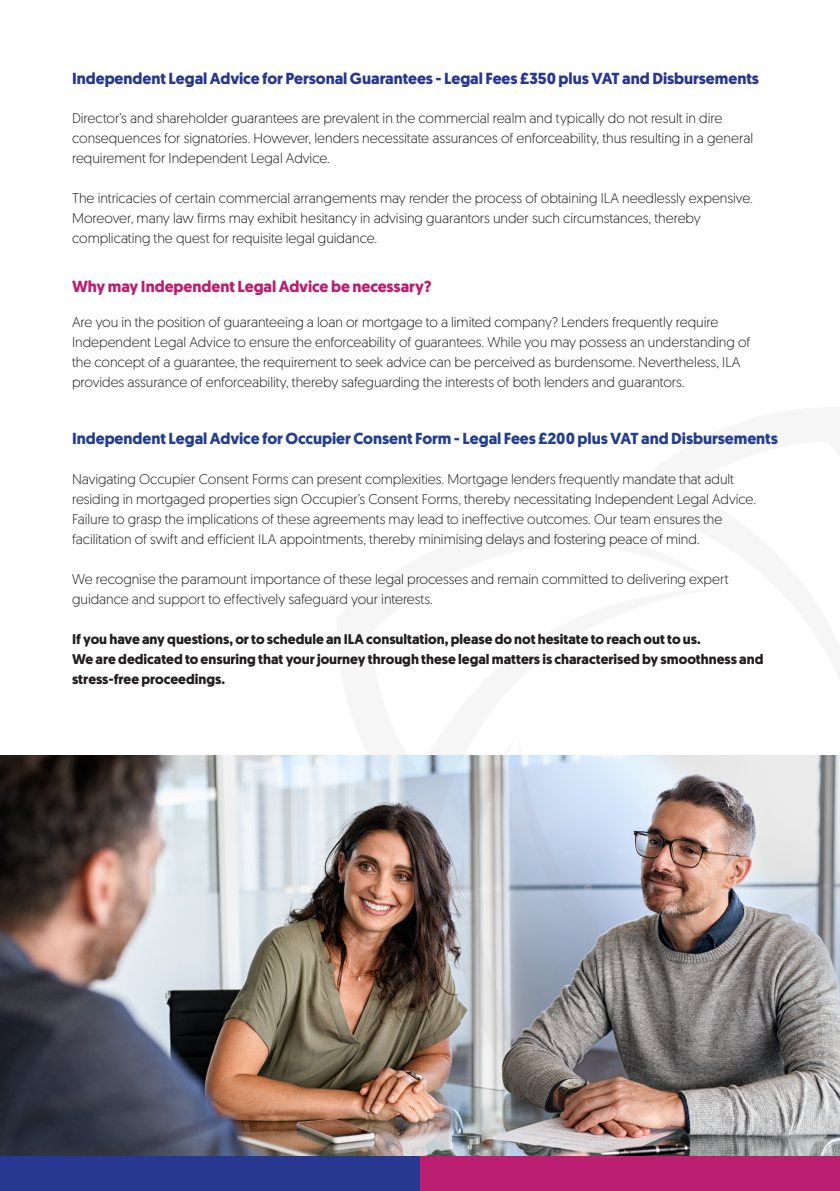
<style>
.page{position:relative;width:840px;height:1191px;background:#fff}
.page>*{position:absolute;margin:0;border:0;box-sizing:border-box;transform-origin:0 0}
.t1{font:700 16px "Geomanist";letter-spacing:-.005em;color:#253f8e}
.t2{font:700 16px "Geomanist";letter-spacing:-.005em;color:#283890}
.t3{font:700 16px "Geomanist";letter-spacing:-.005em;color:#bb1f71}
.t4{font:300 14px/20px "Geomanist";letter-spacing:-.005em;color:#231f20}
.t5{font:700 14px/20px "Geomanist";color:#231f20}
</style>
<div class="page">
<img style="left:0;top:755px;width:839px;height:402px">
<div style="left:0;top:1157px;width:420px;height:34px;background:#283890"></div>
<div style="left:420px;top:1157px;width:419px;height:34px;background:#bb1f71"></div>
<img style="left:364px;top:841px;width:406px;height:278px">
<svg style="left:336px;top:755px;width:326px;height:86px;background:#bbc4d1"></svg>
<div style="left:616px;top:755px;width:46px;height:39px;background:#e3f1fb"></div>
<img style="left:662px;top:755px;width:177px;height:339px">
<p class="t2" style="left:72px;top:68px;width:688px">Independent Legal Advice for Personal Guarantees - Legal Fees £350 plus VAT and Disbursements</p>
<p class="t4" style="left:72px;top:108px;width:682px">Director’s and shareholder guarantees are prevalent in the commercial realm and typically do not result in dire consequences for signatories. However, lenders necessitate assurances of enforceability, thus resulting in a general requirement for Independent Legal Advice.</p>
<p class="t4" style="left:72px;top:188px;width:682px">The intricacies of certain commercial arrangements may render the process of obtaining ILA needlessly expensive.<br>Moreover, many law firms may exhibit hesitancy in advising guarantors under such circumstances, thereby complicating the quest for requisite legal guidance.</p>
<p class="t3" style="left:72px;top:276px;width:361px">Why may Independent Legal Advice be necessary?</p>
<p class="t4" style="left:72px;top:311px;width:679px">Are you in the position of guaranteeing a loan or mortgage to a limited company? Lenders frequently require Independent Legal Advice to ensure the enforceability of guarantees. While you may possess an understanding of the concept of a guarantee, the requirement to seek advice can be perceived as burdensome. Nevertheless, ILA provides assurance of enforceability, thereby safeguarding the interests of both lenders and guarantors.</p>
<p class="t1" style="left:72px;top:428px;width:707px">Independent Legal Advice for Occupier Consent Form - Legal Fees £200 plus VAT and Disbursements</p>
<p class="t4" style="left:72px;top:468px;width:685px">Navigating Occupier Consent Forms can present complexities. Mortgage lenders frequently mandate that adult residing in mortgaged properties sign Occupier’s Consent Forms, thereby necessitating Independent Legal Advice.<br>Failure to grasp the implications of these agreements may lead to ineffective outcomes. Our team ensures the facilitation of swift and efficient ILA appointments, thereby minimising delays and fostering peace of mind.</p>
<p class="t4" style="left:72px;top:568px;width:657px">We recognise the paramount importance of these legal processes and remain committed to delivering expert guidance and support to effectively safeguard your interests.</p>
<p class="t5" style="left:72px;top:629px;width:692px">If you have any questions, or to schedule an ILA consultation, please do not hesitate to reach out to us.<br>We are dedicated to ensuring that your journey through these legal matters is characterised by smoothness and stress-free proceedings.</p>
</div>
